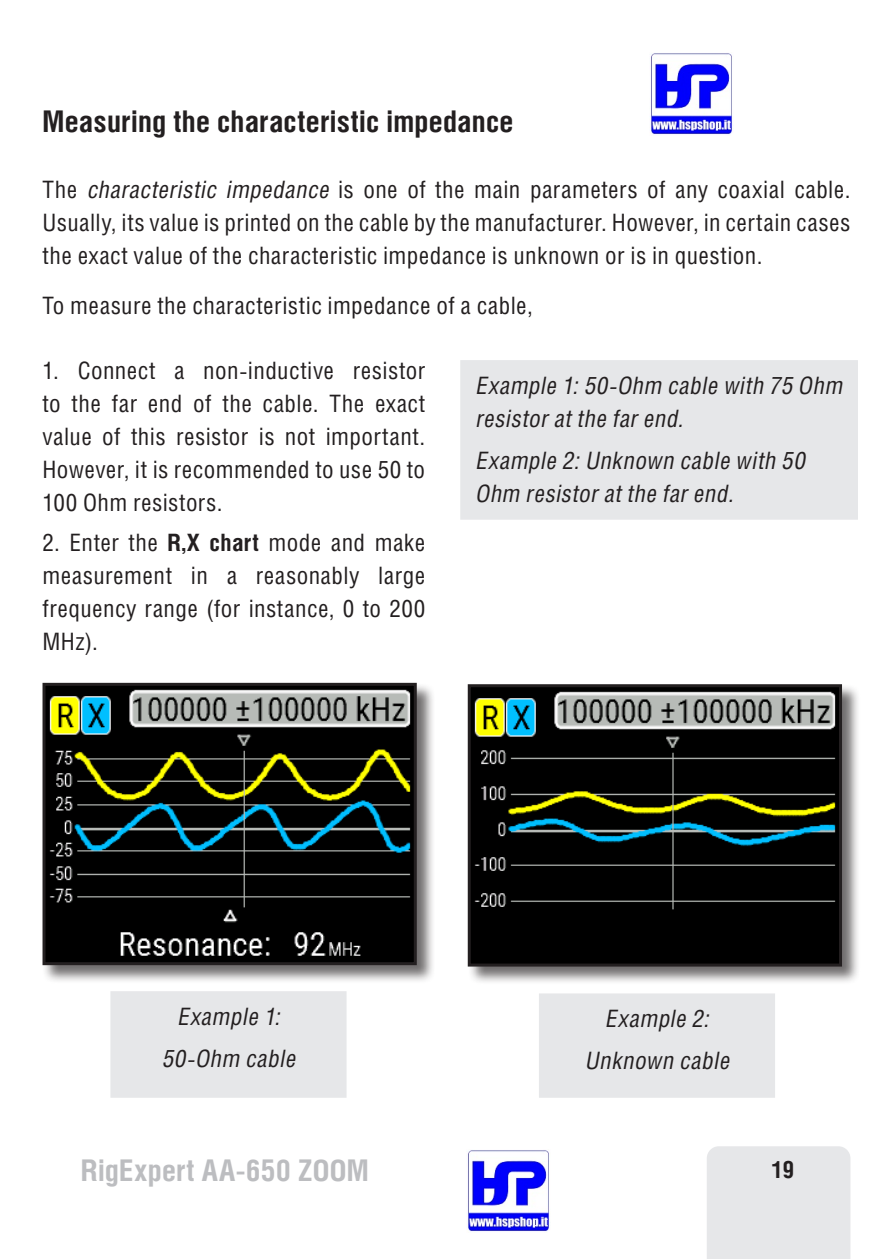
<style>
.page{position:relative;width:893px;height:1259px;background:#fff}
.page>*{position:absolute;margin:0;border:0;box-sizing:border-box;transform-origin:0 0}
.t1{font:700 30px "Helios Cond";letter-spacing:.01em;color:#231f20}
.t2{font:700 30px "Helios Cond";letter-spacing:.01em;color:#bcbdc0}
.t3{font:24px/33px "Helios Cond";letter-spacing:.02em;color:#231f20;text-align:justify}
.t4{font:italic 24px/33px "Helios Cond";color:#231f20}
.t5{font:700 24px "Helios Cond";color:#231f20}
.s1{font-style:italic}
.s2{font-weight:700}
</style>
<div class="page">
<div style="left:468px;top:368px;width:382px;height:144px;background:#e6e7e9"></div>
<div style="left:460px;top:360px;width:398px;height:160px;border:15px solid #e6e7e9"></div>
<div style="left:42px;top:682px;width:393px;height:301px;background:#231f20;opacity:.65"></div>
<img style="left:47px;top:687px;width:366px;height:274px">
<div style="left:43px;top:683px;width:374px;height:282px;border:3px solid #231f20"></div>
<div style="left:467px;top:684px;width:393px;height:301px;background:#231f20;opacity:.65"></div>
<img style="left:472px;top:688px;width:366px;height:274px">
<div style="left:468px;top:684px;width:374px;height:282px;border:3px solid #231f20"></div>
<div style="left:118px;top:998px;width:221px;height:92px;background:#e6e7e9"></div>
<div style="left:110px;top:991px;width:237px;height:106px;border:15px solid #e6e7e9"></div>
<div style="left:546px;top:1001px;width:222px;height:89px;background:#e6e7e9"></div>
<div style="left:539px;top:993px;width:236px;height:104px;border:15px solid #e6e7e9"></div>
<div style="left:707px;top:1146px;width:143px;height:113px;background:#e6e7e9"></div>
<img style="left:468px;top:1150px;width:81px;height:81px">
<img style="left:651px;top:53px;width:81px;height:83px">
<p class="t1" style="left:43px;top:104px;width:472px">Measuring the characteristic impedance</p>
<p class="t3" style="left:43px;top:172px;width:809px">The <span class="s1">characteristic impedance</span> is one of the main parameters of any coaxial cable.<br>Usually, its value is printed on the cable by the manufacturer. However, in certain cases the exact value of the characteristic impedance is unknown or is in question.</p>
<p class="t3" style="left:43px;top:288px;width:492px">To measure the characteristic impedance of a cable,</p>
<p class="t3" style="left:43px;top:354px;width:384px">1. Connect a non-inductive resistor to the far end of the cable. The exact value of this resistor is not important.<br>However, it is recommended to use 50 to 100 Ohm resistors.</p>
<p class="t3" style="left:43px;top:526px;width:384px">2. Enter the <span class="s2">R,X chart</span> mode and make measurement in a reasonably large frequency range (for instance, 0 to 200<br>MHz).</p>
<p class="t4" style="left:475px;top:369px;width:373px">Example 1:50-Ohm cable with 75 Ohm resistoratthe farend.</p>
<p class="t4" style="left:475px;top:443px;width:336px">Example 2:Unknown cable with 50<br>Ohm resistoratthe farend.</p>
<p class="t4" style="left:162px;top:995px;width:140px;line-height:41.4px;text-align:center">Example 1:<br>50-Ohm cable</p>
<p class="t4" style="left:585px;top:997px;width:151px;line-height:41.4px;text-align:center">Example 2:<br>Unknown cable</p>
<p class="t2" style="left:81px;top:1152px;width:290px">RigExpert AA-650 ZOOM</p>
<p class="t5" style="left:772px;top:1154px;width:24px">19</p>
</div>
